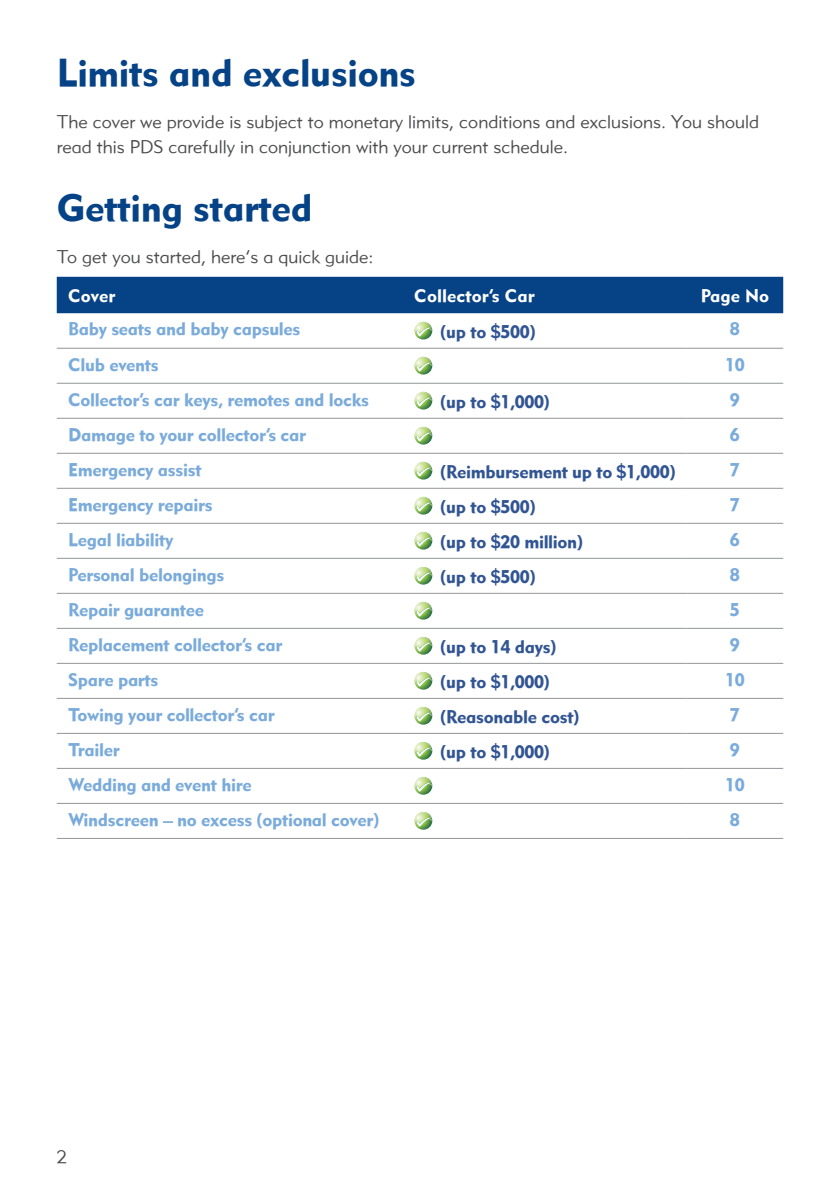
<style>
.page{position:relative;width:840px;height:1191px;background:#fff}
.page>*{position:absolute;margin:0;border:0;box-sizing:border-box;transform-origin:0 0}
.Heading_1{font:38px "Metro Black LT Two";letter-spacing:-.01em;color:#054286}
.Body{font:18px "Metro Black LT Two";letter-spacing:-.02em;color:#7aabdb}
.Body-2{font:18px/25px "Metro Lite LT Two";color:#4b4c4d}
.Body-3{font:18px "Metro Black LT Two";letter-spacing:-.02em;color:#315493}
.Body-4{font:18px "Metro Black LT Two";color:#fff}
</style>
<div class="page">
<div style="left:57px;top:277px;width:725px;height:36px;background:#054286"></div>
<hr style="left:57px;top:348px;width:346px;height:1px;background:#939598">
<hr style="left:403px;top:348px;width:283px;height:1px;background:#939598">
<hr style="left:686px;top:348px;width:96px;height:1px;background:#939598">
<hr style="left:57px;top:383px;width:346px;height:1px;background:#939598">
<hr style="left:403px;top:383px;width:283px;height:1px;background:#939598">
<hr style="left:686px;top:383px;width:96px;height:1px;background:#939598">
<hr style="left:57px;top:418px;width:346px;height:1px;background:#939598">
<hr style="left:403px;top:418px;width:283px;height:1px;background:#939598">
<hr style="left:686px;top:418px;width:96px;height:1px;background:#939598">
<hr style="left:57px;top:453px;width:346px;height:1px;background:#939598">
<hr style="left:403px;top:453px;width:283px;height:1px;background:#939598">
<hr style="left:686px;top:453px;width:96px;height:1px;background:#939598">
<hr style="left:57px;top:488px;width:346px;height:1px;background:#939598">
<hr style="left:403px;top:488px;width:283px;height:1px;background:#939598">
<hr style="left:686px;top:488px;width:96px;height:1px;background:#939598">
<hr style="left:57px;top:523px;width:346px;height:1px;background:#939598">
<hr style="left:403px;top:523px;width:283px;height:1px;background:#939598">
<hr style="left:686px;top:523px;width:96px;height:1px;background:#939598">
<hr style="left:57px;top:558px;width:346px;height:1px;background:#939598">
<hr style="left:403px;top:558px;width:283px;height:1px;background:#939598">
<hr style="left:686px;top:558px;width:96px;height:1px;background:#939598">
<hr style="left:57px;top:593px;width:346px;height:1px;background:#939598">
<hr style="left:403px;top:593px;width:283px;height:1px;background:#939598">
<hr style="left:686px;top:593px;width:96px;height:1px;background:#939598">
<hr style="left:57px;top:628px;width:346px;height:1px;background:#939598">
<hr style="left:403px;top:628px;width:283px;height:1px;background:#939598">
<hr style="left:686px;top:628px;width:96px;height:1px;background:#939598">
<hr style="left:57px;top:663px;width:346px;height:1px;background:#939598">
<hr style="left:403px;top:663px;width:283px;height:1px;background:#939598">
<hr style="left:686px;top:663px;width:96px;height:1px;background:#939598">
<hr style="left:57px;top:698px;width:346px;height:1px;background:#939598">
<hr style="left:403px;top:698px;width:283px;height:1px;background:#939598">
<hr style="left:686px;top:698px;width:96px;height:1px;background:#939598">
<hr style="left:57px;top:733px;width:346px;height:1px;background:#939598">
<hr style="left:403px;top:733px;width:283px;height:1px;background:#939598">
<hr style="left:686px;top:733px;width:96px;height:1px;background:#939598">
<hr style="left:57px;top:768px;width:346px;height:1px;background:#939598">
<hr style="left:403px;top:768px;width:283px;height:1px;background:#939598">
<hr style="left:686px;top:768px;width:96px;height:1px;background:#939598">
<hr style="left:57px;top:803px;width:346px;height:1px;background:#939598">
<hr style="left:403px;top:803px;width:283px;height:1px;background:#939598">
<hr style="left:686px;top:803px;width:96px;height:1px;background:#939598">
<hr style="left:57px;top:838px;width:346px;height:1px;background:#939598">
<hr style="left:403px;top:838px;width:283px;height:1px;background:#939598">
<hr style="left:686px;top:838px;width:96px;height:1px;background:#939598">
<svg style="left:414px;top:322px;width:18px;height:17px"></svg>
<svg style="left:414px;top:357px;width:18px;height:17px"></svg>
<svg style="left:414px;top:392px;width:18px;height:17px"></svg>
<svg style="left:414px;top:427px;width:18px;height:17px"></svg>
<svg style="left:414px;top:462px;width:18px;height:17px"></svg>
<svg style="left:414px;top:497px;width:18px;height:17px"></svg>
<svg style="left:414px;top:532px;width:18px;height:17px"></svg>
<svg style="left:414px;top:567px;width:18px;height:17px"></svg>
<svg style="left:414px;top:602px;width:18px;height:17px"></svg>
<svg style="left:414px;top:637px;width:18px;height:17px"></svg>
<svg style="left:414px;top:672px;width:18px;height:17px"></svg>
<svg style="left:414px;top:707px;width:18px;height:17px"></svg>
<svg style="left:414px;top:742px;width:18px;height:17px"></svg>
<svg style="left:414px;top:777px;width:18px;height:17px"></svg>
<svg style="left:414px;top:812px;width:18px;height:17px"></svg>
<p class="Heading_1" style="left:57px;top:49px;width:360px">Limits and exclusions</p>
<p class="Body-2" style="left:57px;top:109px;width:703px">The cover we provide is subject to monetary limits, conditions and exclusions. You should read this PDS carefully in conjunction with your current schedule.</p>
<p class="Heading_1" style="left:57px;top:184px;width:257px">Getting started</p>
<p class="Body-2" style="left:57px;top:244px;width:318px">To get you started, here’s a quick guide:</p>
<p class="Body-4" style="left:68px;top:284px;width:49px">Cover</p>
<p class="Body-4" style="left:414px;top:284px;width:122px">Collector’s Car</p>
<p class="Body-4" style="left:700px;top:284px;width:70px">Page No</p>
<p class="Body" style="left:68px;top:318px;width:234px">Baby seats and baby capsules</p>
<p class="Body-3" style="left:440px;top:320px;width:96px">(up to $500)</p>
<p class="Body" style="left:729px;top:318px;width:11px">8</p>
<p class="Body" style="left:68px;top:353px;width:92px">Club events</p>
<p class="Body" style="left:724px;top:353px;width:21px">10</p>
<p class="Body" style="left:68px;top:388px;width:302px">Collector’s car keys, remotes and locks</p>
<p class="Body-3" style="left:440px;top:390px;width:110px">(up to $1,000)</p>
<p class="Body" style="left:729px;top:388px;width:11px">9</p>
<p class="Body" style="left:68px;top:423px;width:239px">Damage to your collector’s car</p>
<p class="Body" style="left:729px;top:423px;width:11px">6</p>
<p class="Body" style="left:68px;top:458px;width:135px">Emergency assist</p>
<p class="Body-3" style="left:440px;top:460px;width:236px">(Reimbursement up to $1,000)</p>
<p class="Body" style="left:729px;top:458px;width:11px">7</p>
<p class="Body" style="left:68px;top:493px;width:146px">Emergency repairs</p>
<p class="Body-3" style="left:440px;top:495px;width:96px">(up to $500)</p>
<p class="Body" style="left:729px;top:493px;width:11px">7</p>
<p class="Body" style="left:68px;top:528px;width:107px">Legal liability</p>
<p class="Body-3" style="left:440px;top:530px;width:144px">(up to $20 million)</p>
<p class="Body" style="left:729px;top:528px;width:11px">6</p>
<p class="Body" style="left:68px;top:563px;width:158px">Personal belongings</p>
<p class="Body-3" style="left:440px;top:565px;width:96px">(up to $500)</p>
<p class="Body" style="left:729px;top:563px;width:11px">8</p>
<p class="Body" style="left:68px;top:598px;width:137px">Repair guarantee</p>
<p class="Body" style="left:729px;top:598px;width:11px">5</p>
<p class="Body" style="left:68px;top:633px;width:216px">Replacement collector’s car</p>
<p class="Body-3" style="left:440px;top:635px;width:117px">(up to 14 days)</p>
<p class="Body" style="left:729px;top:633px;width:11px">9</p>
<p class="Body" style="left:68px;top:668px;width:92px">Spare parts</p>
<p class="Body-3" style="left:440px;top:670px;width:110px">(up to $1,000)</p>
<p class="Body" style="left:724px;top:668px;width:21px">10</p>
<p class="Body" style="left:68px;top:703px;width:208px">Towing your collector’s car</p>
<p class="Body-3" style="left:440px;top:705px;width:140px">(Reasonable cost)</p>
<p class="Body" style="left:729px;top:703px;width:11px">7</p>
<p class="Body" style="left:68px;top:738px;width:53px">Trailer</p>
<p class="Body-3" style="left:440px;top:740px;width:110px">(up to $1,000)</p>
<p class="Body" style="left:729px;top:738px;width:11px">9</p>
<p class="Body" style="left:68px;top:773px;width:185px">Wedding and event hire</p>
<p class="Body" style="left:724px;top:773px;width:21px">10</p>
<p class="Body" style="left:68px;top:808px;width:312px">Windscreen – no excess (optional cover)</p>
<p class="Body" style="left:729px;top:808px;width:11px">8</p>
<p class="Body-2" style="left:57px;top:1143px;width:12px">2</p>
</div>
